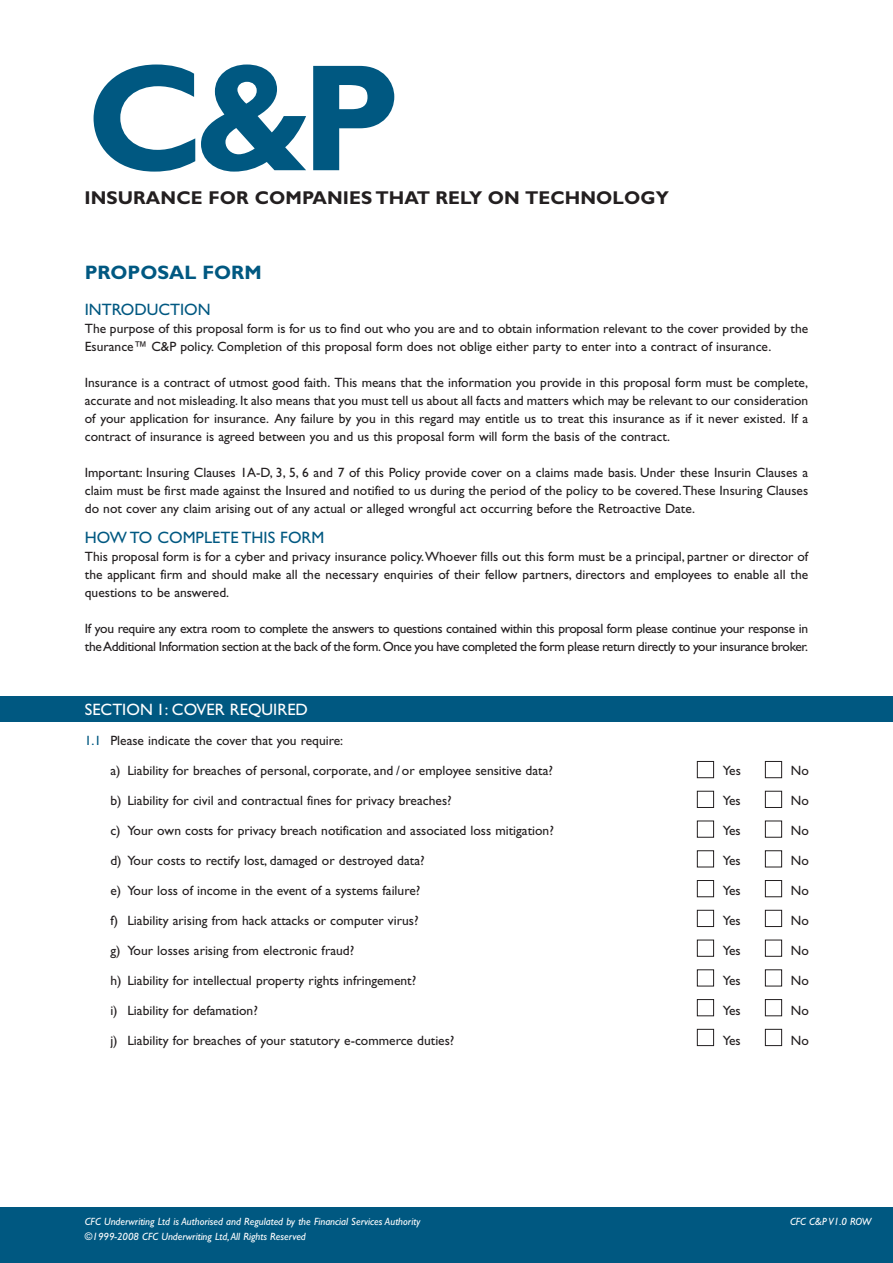
<style>
.page{position:relative;width:893px;height:1263px;background:#fff}
.page>*{position:absolute;margin:0;border:0;box-sizing:border-box;transform-origin:0 0}
.t1{font:700 153px "Gill Sans";color:#005881}
.t2{font:700 19.5px "Gill Sans";color:#005881}
.t3{font:700 18.6px "Gill Sans";letter-spacing:.005em;color:#231f20}
.t4{font:16.5px "Gill Sans";color:#005881}
.t5{font:16.5px "Gill Sans";color:#fff}
.t6{font:13.5px/18px "Gill Sans";color:#231f20;text-align:justify}
.t7{font:13.5px/18px "Gill Sans";letter-spacing:-.025em;color:#231f20}
.t8{font:italic 10.5px/15px "Gill Sans";color:#fff}
.s1{color:#005881}
</style>
<div class="page">
<div style="left:0;top:696px;width:893px;height:26px;background:#005881"></div>
<div style="left:0;top:1208px;width:893px;height:55px;background:#005881"></div>
<svg style="left:696px;top:761px;width:86px;height:285px"></svg>
<h1 class="t1" style="left:86px;top:66px;width:316px">C&amp;P</h1>
<h3 class="t3" style="left:84px;top:191px;width:586px">INSURANCE FOR COMPANIES THAT RELY ON TECHNOLOGY</h3>
<h2 class="t2" style="left:85px;top:266px;width:178px">PROPOSAL FORM</h2>
<p class="t4" style="left:85px;top:304px;width:127px">INTRODUCTION</p>
<p class="t6" style="left:85px;top:321px;width:725px">The purpose of this proposal form is for us to find out who you are and to obtain information relevant to the cover provided by the<br>Esurance™ C&amp;P policy. Completion of this proposal form does not oblige either party to enter into a contract of insurance.</p>
<p class="t6" style="left:85px;top:375px;width:725px">Insurance is a contract of utmost good faith. This means that the information you provide in this proposal form must be complete, accurate and not misleading. It also means that you must tell us about all facts and matters which may be relevant to our consideration of your application for insurance. Any failure by you in this regard may entitle us to treat this insurance as if it never existed. If a contract of insurance is agreed between you and us this proposal form will form the basis of the contract.</p>
<p class="t6" style="left:85px;top:465px;width:725px">Important: Insuring Clauses 1A-D, 3, 5, 6 and 7 of this Policy provide cover on a claims made basis. Under these Insurin Clauses a claim must be first made against the Insured and notified to us during the period of the policy to be covered.These Insuring Clauses do not cover any claim arising out of any actual or alleged wrongful act occurring before the Retroactive Date.</p>
<p class="t4" style="left:85px;top:532px;width:241px">HOW TO COMPLETE THIS FORM</p>
<p class="t6" style="left:85px;top:549px;width:725px">This proposal form is for a cyber and privacy insurance policy.Whoever fills out this form must be a principal, partner or director of the applicant firm and should make all the necessary enquiries of their fellow partners, directors and employees to enable all the questions to be answered.</p>
<p class="t7" style="left:85px;top:621px;width:725px">If you require any extra room to complete the answers to questions contained within this proposal form please continue your response in the Additional Information section at the back of the form.Once you have completed the form please return directly to your insurance broker.</p>
<p class="t5" style="left:85px;top:704px;width:225px">SECTION 1: COVER REQUIRED</p>
<p class="t6" style="left:85px;top:733px;width:260px"><span class="s1">1.1</span> Please indicate the cover that you require:</p>
<p class="t6" style="left:110px;top:763px;width:444px">a) Liability for breaches of personal, corporate, and / or employee sensitive data?</p>
<p class="t6" style="left:723px;top:763px;width:20px">Yes</p>
<p class="t6" style="left:791px;top:763px;width:19px">No</p>
<p class="t6" style="left:110px;top:793px;width:343px">b) Liability for civil and contractual fines for privacy breaches?</p>
<p class="t6" style="left:723px;top:793px;width:20px">Yes</p>
<p class="t6" style="left:791px;top:793px;width:19px">No</p>
<p class="t6" style="left:110px;top:823px;width:445px">c) Your own costs for privacy breach notification and associated loss mitigation?</p>
<p class="t6" style="left:723px;top:823px;width:20px">Yes</p>
<p class="t6" style="left:791px;top:823px;width:19px">No</p>
<p class="t6" style="left:110px;top:853px;width:316px">d) Your costs to rectify lost, damaged or destroyed data?</p>
<p class="t6" style="left:723px;top:853px;width:20px">Yes</p>
<p class="t6" style="left:791px;top:853px;width:19px">No</p>
<p class="t6" style="left:110px;top:883px;width:311px">e) Your loss of income in the event of a systems failure?</p>
<p class="t6" style="left:723px;top:883px;width:20px">Yes</p>
<p class="t6" style="left:791px;top:883px;width:19px">No</p>
<p class="t6" style="left:110px;top:913px;width:310px">f) Liability arising from hack attacks or computer virus?</p>
<p class="t6" style="left:723px;top:913px;width:20px">Yes</p>
<p class="t6" style="left:791px;top:913px;width:19px">No</p>
<p class="t6" style="left:110px;top:943px;width:245px">g) Your losses arising from electronic fraud?</p>
<p class="t6" style="left:723px;top:943px;width:20px">Yes</p>
<p class="t6" style="left:791px;top:943px;width:19px">No</p>
<p class="t6" style="left:110px;top:973px;width:307px">h) Liability for intellectual property rights infringement?</p>
<p class="t6" style="left:723px;top:973px;width:20px">Yes</p>
<p class="t6" style="left:791px;top:973px;width:19px">No</p>
<p class="t6" style="left:110px;top:1003px;width:149px">i) Liability for defamation?</p>
<p class="t6" style="left:723px;top:1003px;width:20px">Yes</p>
<p class="t6" style="left:791px;top:1003px;width:19px">No</p>
<p class="t6" style="left:110px;top:1033px;width:346px">j) Liability for breaches of your statutory e-commerce duties?</p>
<p class="t6" style="left:723px;top:1033px;width:20px">Yes</p>
<p class="t6" style="left:791px;top:1033px;width:19px">No</p>
<p class="t8" style="left:85px;top:1215px;width:337px">CFC Underwriting Ltd is Authorised and Regulated by the Financial Services Authority ©1999-2008 CFC Underwriting Ltd,All Rights Reserved</p>
<p class="t8" style="left:790px;top:1215px;width:83px">CFC C&amp;P V1.0 ROW</p>
</div>
